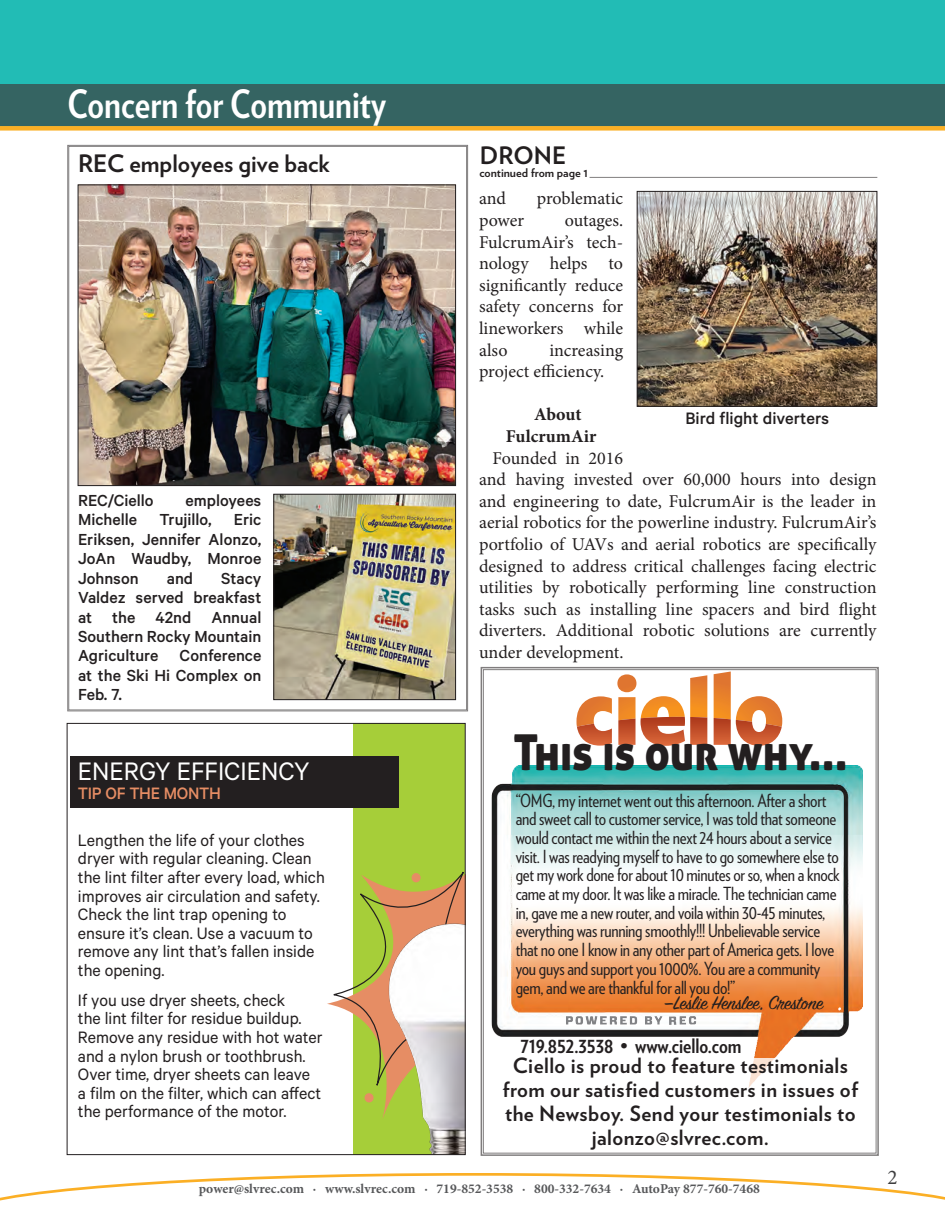
<style>
.page{position:relative;width:945px;height:1215px;background:#fff}
.page>*{position:absolute;margin:0;border:0;box-sizing:border-box;transform-origin:0 0}
.t1{font:49.65px "Aller Display";color:#231f20;scale:.88 1}
.t2{font:700 39px "Verlag Condensed";color:#fff}
.t3{font:28.5px "Calibre";color:#fff}
.Subhead{font:700 24px "Verlag";color:#231f20}
.t4{font:21.15px "Sign Painter House Script";letter-spacing:-.015em;color:#231f20}
.Subhead-2{font:700 21px/24px "Verlag";letter-spacing:.02em;color:#231f20;text-align:center}
.t5{font:21px "Minion Pro";color:#3e3e3f}
.t6{font:700 19.95px "Verlag Condensed";color:#231f20;scale:1.04 1}
.t7{font:18.6px/18.6px "Calibre";color:#231f20}
.cutline{font:500 18.6px "Calibre";color:#231f20}
.t8{font:500 18.6px "Calibre";letter-spacing:-.015em;color:#e68d64}
.Body_Copy{font:18px/21.6px "Minion Pro";color:#231f20}
.t9{font:18px/18.8px "Verlag Condensed";letter-spacing:-.015em;color:#231f20}
.cutline-2{font:500 18px/19.5px "Calibre";color:#231f20;text-align:justify}
.Body_Copy-2{font:700 18px/21.6px "Minion Pro";color:#231f20}
.t10{font:700 13.5px "Minion Pro";color:#57585a}
.Subhead-3{font:700 12px "Verlag";color:#231f20}
.s1{font-size:18px;color:#fff}
</style>
<div class="page">
<svg style="left:0;top:1173px;width:945px;height:28px"></svg>
<svg style="left:480px;top:666px;width:399px;height:490px"></svg>
<img style="left:489px;top:693px;width:373px;height:365px">
<svg style="left:576px;top:672px;width:206px;height:74px"></svg>
<img style="left:530px;top:1009px;width:202px;height:16px">
<svg style="left:489px;top:748px;width:8px;height:21px"></svg>
<div style="left:486px;top:1058px;width:386px;height:88px;background:#fff"></div>
<div style="left:0;top:0;width:945px;height:128px;background:#22bcb5"></div>
<div style="left:0;top:126px;width:945px;height:5px;background:#fbaf25"></div>
<div style="left:0;top:84px;width:945px;height:42px;background:#356462"></div>
<div style="left:354px;top:723px;width:111px;height:432px;background:#a6ce39"></div>
<svg style="left:327px;top:847px;width:137px;height:273px"></svg>
<img style="left:374px;top:918px;width:90px;height:235px">
<div style="left:365px;top:1093px;width:9px;height:9px;background:#e68d64;border-radius:50%"></div>
<div style="left:412px;top:873px;width:9px;height:9px;background:#e68d64;border-radius:50%"></div>
<div style="left:70px;top:757px;width:329px;height:51px;background:#231f20"></div>
<hr style="left:590px;top:177px;width:287px;height:1px;background:#231f20">
<svg style="left:67px;top:145px;width:401px;height:566px"></svg>
<img style="left:639px;top:193px;width:236px;height:212px">
<div style="left:637px;top:191px;width:240px;height:216px;border:1px solid #231f20"></div>
<img style="left:80px;top:187px;width:374px;height:297px">
<div style="left:78px;top:185px;width:378px;height:301px;border:1px solid #231f20"></div>
<img style="left:275px;top:496px;width:179px;height:202px">
<div style="left:273px;top:494px;width:183px;height:206px;border:1px solid #231f20"></div>
<p class="t2" style="left:68px;top:75px;width:320px">Concern for Community</p>
<p class="Subhead" style="left:78px;top:145px;width:253px">REC employees give back</p>
<p class="cutline-2" style="left:78px;top:490px;width:185px;text-indent:107px">employees Michelle Trujillo, Eric Eriksen, Jennifer Alonzo, JoAn Waudby, Monroe Johnson</p>
<p class="cutline-2" style="left:78px;top:490px;width:77px">REC/Ciello</p>
<p class="cutline-2" style="left:167px;top:568px;width:28px">and</p>
<p class="cutline-2" style="left:78px;top:568px;width:185px;text-indent:143px">Stacy Valdez served breakfast at the 42nd Annual Southern Rocky Mountain Agriculture Conference at the Ski Hi Complex on Feb. 7.</p>
<p class="Subhead" style="left:480px;top:137px;width:88px">DRONE</p>
<p class="Subhead-3" style="left:479px;top:163px;width:110px">continued from page 1</p>
<p class="Body_Copy" style="left:479px;top:188px;width:29px">and</p>
<p class="Body_Copy" style="left:537px;top:188px;width:88px">problematic</p>
<p class="Body_Copy" style="left:479px;top:209px;width:47px">power</p>
<p class="Body_Copy" style="left:479px;top:209px;width:146px;text-align:justify;text-indent:86px">outages.<br>FulcrumAir’s tech&shy;nology helps to significantly reduce safety concerns for lineworkers while also</p>
<p class="Body_Copy" style="left:479px;top:339px;width:146px;text-indent:70px">increasing project efficiency.</p>
<p class="Body_Copy-2" style="left:506px;top:404px;width:92px;text-indent:28px">About<br>FulcrumAir</p>
<p class="Body_Copy" style="left:479px;top:447px;width:399px;text-indent:14px">Founded in 2016<br>and having invested over 60,000 hours into design and engineering to date, FulcrumAir is the leader in aerial robotics for the powerline industry. FulcrumAir’s portfolio of UAVs and aerial robotics are specifically designed to address critical challenges facing electric utilities by robotically performing line construction tasks such as installing line spacers and bird flight diverters. Additional robotic solutions are currently under development.</p>
<p class="cutline" style="left:685px;top:408px;width:145px">Bird flight diverters</p>
<p class="t3" style="left:78px;top:755px;width:233px">ENERGY EFFICIENCY</p>
<p class="t8" style="left:78px;top:782px;width:144px">TIP OF THE MONTH</p>
<p class="t7" style="left:78px;top:830px;width:248px">Lengthen the life of your clothes dryer with regular cleaning. Clean the lint filter after every load, which improves air circulation and safety.<br>Check the lint trap opening to ensure it’s clean. Use a vacuum to remove any lint that’s fallen inside the opening.</p>
<p class="t7" style="left:78px;top:990px;width:246px">If you use dryer sheets, check<br>the lint filter for residue buildup.<br>Remove any residue with hot water and a nylon brush or toothbrush.<br>Over time, dryer sheets can leave a film on the filter, which can affect the performance of the motor.</p>
<p class="t1" style="left:514px;top:720px;width:381px">This is our why...</p>
<p class="t9" style="left:516px;top:790px;width:326px">“OMG, my internet went out this afternoon. After a short and sweet call to customer service, I was told that someone would contact me within the next 24 hours about a service visit. I was readying myself to have to go somewhere else to get my work done for about 10 minutes or so, when a knock came at my door. It was like a miracle. The technician came in, gave me a new router, and voila within 30-45 minutes, everything was running smoothly!!! Unbelievable service that no one I know in any other part of America gets. I love you guys and support you 1000%. You are a community gem, and we are thankful for all you do!”</p>
<p class="t4" style="left:664px;top:990px;width:180px">—Leslie Henslee, Crestone <span class="s1">.</span></p>
<p class="t6" style="left:521px;top:1031px;width:214px">719.852.3538 • www.ciello.com</p>
<p class="Subhead-2" style="left:503px;top:1053px;width:357px">Ciello is proud to feature testimonials from our satisfied customers in issues of the Newsboy. Send your testimonials to jalonzo@slvrec.com.</p>
<p class="t10" style="left:199px;top:1179px;width:563px">power@slvrec.com · www.slvrec.com · 719-852-3538 · 800-332-7634 · AutoPay 877-760-7468</p>
<p class="t5" style="left:888px;top:1163px;width:12px">2</p>
</div>
